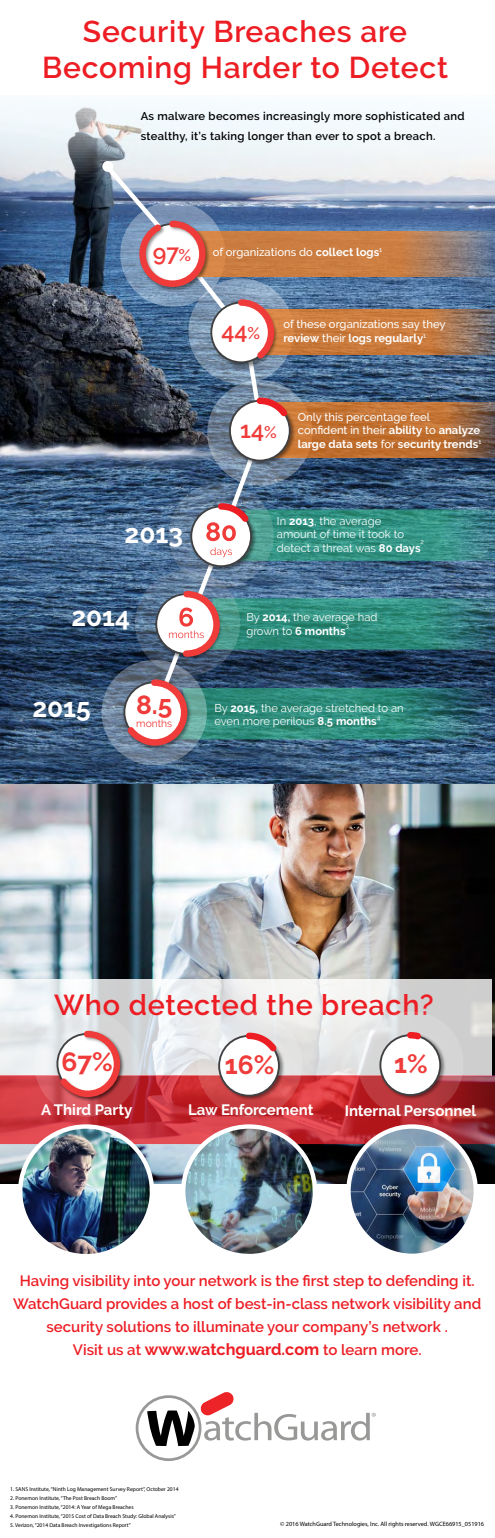
<style>
.page{position:relative;width:495px;height:1538px;background:#fff}
.page>*{position:absolute;margin:0;border:0;box-sizing:border-box;transform-origin:0 0}
.t1{font:600 30px/36px "Raleway";letter-spacing:.025em;color:#ed1d24;text-align:center}
.t2{font:600 28.75px "Raleway";letter-spacing:.025em;color:#ed1d24}
.t3{font:700 26.25px "Raleway";color:#fff}
.t4{font:700 26.25px "Raleway";color:#ef3b39}
.t5{font:600 23.19px "Raleway";color:#ef3b39}
.t6{font:600 15px/23.1px "Raleway";color:#ed1d24;text-align:center}
.t7{font:700 15px "Raleway";color:#fff}
.t8{font:500 11.25px/13.5px "Raleway";color:#fff}
.t9{font:11.25px/13.5px "Raleway";color:#fff}
.t10{font:600 11.25px/19.4px "Raleway";letter-spacing:.025em;color:#000}
.t11{font:10.31px "Raleway";color:#ef3b39}
.t12{font:6.56px "Raleway";color:#fff}
.t13{font:6.25px "Myriad Pro";color:#000}
.t14{font:5.62px "Myriad Pro";color:#000}
.s1{font-size:16.69px}
.s2{font-weight:700}
.s3{font-weight:700;font-size:16.25px}
</style>
<div class="page">
<img style="left:0;top:103px;width:495px;height:681px">
<img style="left:0;top:784px;width:495px;height:399px">
<svg style="left:0;top:979px;width:492px;height:96px"></svg>
<img style="left:102px;top:162px;width:164px;height:543px">
<svg style="left:0;top:1075px;width:495px;height:69px;background:#c23037"></svg>
<svg style="left:135px;top:570px;width:105px;height:105px;background:#536c88"></svg>
<svg style="left:35px;top:1011px;width:105px;height:105px;background:#daadb1"></svg>
<svg style="left:197px;top:1012px;width:105px;height:105px;background:#dca8aa"></svg>
<svg style="left:358px;top:1011px;width:106px;height:105px;background:#cea2a4"></svg>
<svg style="left:120px;top:202px;width:106px;height:105px;background:#809bbb"></svg>
<svg style="left:188px;top:278px;width:106px;height:106px;background:#839cb7"></svg>
<svg style="left:207px;top:380px;width:106px;height:105px;background:#788ba1"></svg>
<svg style="left:278px;top:309px;width:217px;height:46px;background:#bc7a47"></svg>
<svg style="left:296px;top:402px;width:199px;height:56px;background:#b66d36"></svg>
<div style="left:155px;top:592px;width:68px;height:69px;background:#000;opacity:.45"></div>
<svg style="left:156px;top:594px;width:60px;height:60px"></svg>
<img style="left:169px;top:587px;width:326px;height:73px">
<div style="left:210px;top:301px;width:68px;height:68px;background:#000;opacity:.45"></div>
<div style="left:211px;top:302px;width:60px;height:60px;background:#fff;border-radius:50%"></div>
<svg style="left:235px;top:296px;width:43px;height:68px"></svg>
<div style="left:228px;top:399px;width:68px;height:67px;background:#000;opacity:.45"></div>
<div style="left:230px;top:401px;width:60px;height:59px;background:#fff;border-radius:50%"></div>
<div style="left:229px;top:400px;width:62px;height:61px;border:2px solid #404042;border-radius:50%"></div>
<svg style="left:253px;top:394px;width:40px;height:28px"></svg>
<svg style="left:211px;top:231px;width:284px;height:46px;background:#ba7e52"></svg>
<div style="left:138px;top:220px;width:73px;height:72px;background:#000;opacity:.45"></div>
<svg style="left:136px;top:217px;width:73px;height:73px"></svg>
<svg style="left:169px;top:482px;width:105px;height:106px;background:#68829f"></svg>
<div style="left:189px;top:504px;width:68px;height:68px;background:#000;opacity:.45"></div>
<div style="left:191px;top:506px;width:60px;height:60px;background:#fff;border-radius:50%"></div>
<div style="left:190px;top:505px;width:62px;height:62px;border:2px solid #404042;border-radius:50%"></div>
<svg style="left:206px;top:500px;width:289px;height:61px;background:#52918e"></svg>
<img style="left:183px;top:1126px;width:132px;height:127px">
<div style="left:181px;top:1124px;width:136px;height:134px;border:4px solid #fff;border-radius:50%"></div>
<img style="left:348px;top:1126px;width:128px;height:127px">
<div style="left:346px;top:1124px;width:132px;height:134px;border:4px solid #fff;border-radius:50%"></div>
<img style="left:20px;top:1126px;width:132px;height:127px">
<div style="left:18px;top:1124px;width:136px;height:134px;border:4px solid #fff;border-radius:50%"></div>
<div style="left:59px;top:1029px;width:66px;height:73px;background:#000;opacity:.45"></div>
<svg style="left:55px;top:1027px;width:69px;height:73px"></svg>
<div style="left:217px;top:1034px;width:68px;height:67px;background:#000;opacity:.45"></div>
<div style="left:219px;top:1036px;width:60px;height:59px;background:#fff;border-radius:50%"></div>
<div style="left:218px;top:1035px;width:62px;height:61px;border:2px solid #404042;border-radius:50%"></div>
<svg style="left:243px;top:1029px;width:39px;height:28px"></svg>
<div style="left:379px;top:1033px;width:67px;height:67px;background:#000;opacity:.45"></div>
<div style="left:380px;top:1035px;width:60px;height:60px;background:#fff;border-radius:50%"></div>
<div style="left:380px;top:1034px;width:61px;height:62px;border:2px solid #404042;border-radius:50%"></div>
<svg style="left:404px;top:1028px;width:22px;height:13px"></svg>
<svg style="left:102px;top:660px;width:105px;height:105px;background:#6e8097"></svg>
<div style="left:122px;top:678px;width:71px;height:73px;background:#000;opacity:.45"></div>
<img style="left:122px;top:676px;width:371px;height:72px">
<svg style="left:136px;top:1392px;width:240px;height:69px"></svg>
<div style="left:102px;top:161px;width:11px;height:11px;background:#fff;border-radius:50%"></div>
<h1 class="t1" style="left:42px;top:13px;width:407px">Security Breaches are<br>Becoming Harder to Detect</h1>
<h3 class="t10" style="left:141px;top:107px;width:325px">As malware becomes increasingly more sophisticated and stealthy, it’s taking longer than ever to spot a breach.</h3>
<h3 class="t5" style="left:153px;top:239px;width:40px">97<span class="s1">%</span></h3>
<h3 class="t8" style="left:213px;top:245px;width:171px">of organizations do <span class="s2">collect logs</span><sup>1</sup></h3>
<h3 class="t5" style="left:221px;top:318px;width:40px">44<span class="s1">%</span></h3>
<h3 class="t8" style="left:284px;top:317px;width:164px">of these organizations say they <span class="s2">review</span> their <span class="s2">logs regularly</span><sup>1</sup></h3>
<h3 class="t3" style="left:125px;top:518px;width:60px">2013</h3>
<h3 class="t3" style="left:71px;top:601px;width:60px">2014</h3>
<h3 class="t3" style="left:32px;top:693px;width:60px">2015</h3>
<h3 class="t4" style="left:136px;top:689px;width:38px">8.5</h3>
<h3 class="t11" style="left:136px;top:717px;width:38px">months</h3>
<h3 class="t5" style="left:240px;top:416px;width:38px">14<span class="s1">%</span></h3>
<h3 class="t8" style="left:298px;top:410px;width:185px">Only this percentage feel confident in their <span class="s2">ability</span> to <span class="s2">analyze large data sets</span> for <span class="s2">security trends</span><sup>1</sup></h3>
<h3 class="t9" style="left:277px;top:514px;width:145px">In <span class="s2">2013</span>, the average amount of time it took to detect a threat was <span class="s2">80 days</span></h3>
<p class="t12" style="left:421px;top:537px;width:5px">2</p>
<h3 class="t9" style="left:246px;top:610px;width:133px">By <span class="s2">2014,</span> the average had grown to <span class="s2">6 months</span></h3>
<p class="t12" style="left:346px;top:622px;width:5px">3</p>
<h3 class="t9" style="left:214px;top:701px;width:191px">By <span class="s2">2015,</span> the average stretched to an even more perilous <span class="s2">8.5 months</span><sup>4</sup></h3>
<h2 class="t2" style="left:54px;top:988px;width:381px">Who detected the breach?</h2>
<h3 class="t4" style="left:61px;top:1047px;width:53px">67%</h3>
<h3 class="t7" style="left:41px;top:1101px;width:93px">A Third Party</h3>
<h3 class="t7" style="left:188px;top:1101px;width:127px">Law Enforcement</h3>
<h3 class="t7" style="left:345px;top:1102px;width:133px">Internal Personnel</h3>
<h3 class="t4" style="left:225px;top:1049px;width:51px">16%</h3>
<h3 class="t4" style="left:394px;top:1049px;width:35px">1%</h3>
<p class="t6" style="left:13px;top:1268px;width:470px">Having visibility into your network is the first step to defending it.<br>WatchGuard provides a host of best-in-class network visibility and security solutions to illuminate your company’s network .<br>Visit us at <span class="s3">www.watchguard.com</span> to learn more.</p>
<p class="t14" style="left:10px;top:1486px;width:170px">1. SANS Institute, “Ninth Log Management Survey Report”, October 2014</p>
<p class="t14" style="left:10px;top:1494px;width:108px">2. Ponemon Institute, “The Post Breach Boom”</p>
<p class="t14" style="left:10px;top:1503px;width:125px">3. Ponemon Institute, “2014: A Year of Mega Breaches</p>
<p class="t14" style="left:10px;top:1512px;width:167px">4. Ponemon Institute, “2015 Cost of Data Breach Study: Global Analysis”</p>
<p class="t14" style="left:10px;top:1521px;width:122px">5. Verizon, “2014 Data Breach Investigations Report”</p>
<p class="t13" style="left:280px;top:1520px;width:205px">© 2016 WatchGuard Technologies, Inc. All rights reserved. WGCE66915_051916</p>
</div>
